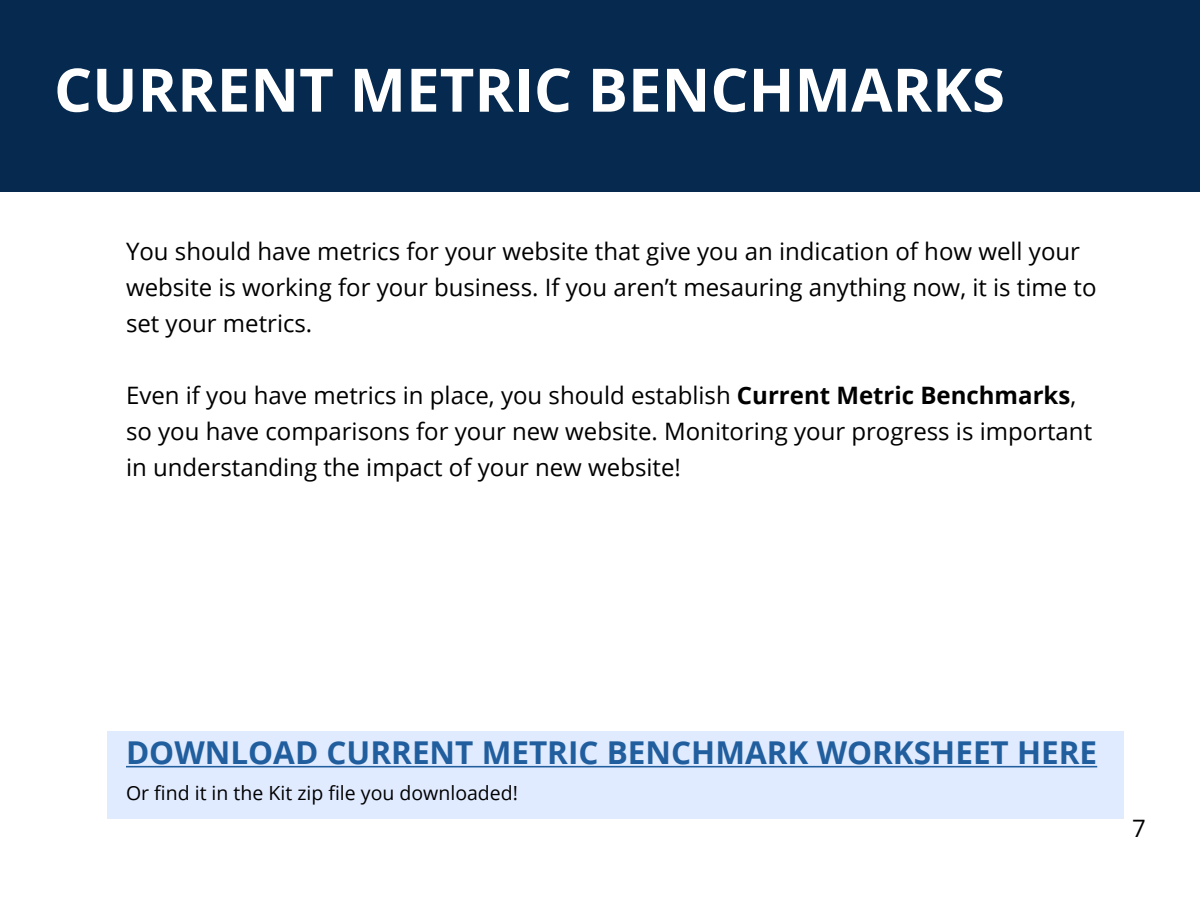
<style>
.page{position:relative;width:1200px;height:900px;background:#fff}
.page>*{position:absolute;margin:0;border:0;box-sizing:border-box;transform-origin:0 0}
.t1{font:700 60px "Open Sans";color:#fff}
.t2{font:700 31.5px "Open Sans";color:#215e9e}
.t3{font:24px/36px "Open Sans";color:#000}
.t4{font:19.5px "Open Sans";color:#000}
.s1{font-weight:700}
</style>
<div class="page">
<div style="left:0;top:0;width:1200px;height:191px;background:#06294f"></div>
<div style="left:107px;top:732px;width:1017px;height:87px;background:#e1ebff"></div>
<hr style="left:126px;top:766px;width:971px;height:1px;background:#215e9e">
<h1 class="t1" style="left:54px;top:48px;width:952px">CURRENT METRIC BENCHMARKS</h1>
<p class="t3" style="left:126px;top:233px;width:972px">You should have metrics for your website that give you an indication of how well your website is working for your business. If you aren’t mesauring anything now, it is time to set your metrics.</p>
<p class="t3" style="left:126px;top:377px;width:968px">Even if you have metrics in place, you should establish <span class="s1">Current Metric Benchmarks</span>, so you have comparisons for your new website. Monitoring your progress is important in understanding the impact of your new website!</p>
<h2 class="t2" style="left:126px;top:731px;width:973px">DOWNLOAD CURRENT METRIC BENCHMARK WORKSHEET HERE</h2>
<p class="t4" style="left:126px;top:780px;width:394px">Or find it in the Kit zip file you downloaded!</p>
<p class="t3" style="left:1132px;top:810px;width:15px">7</p>
</div>
